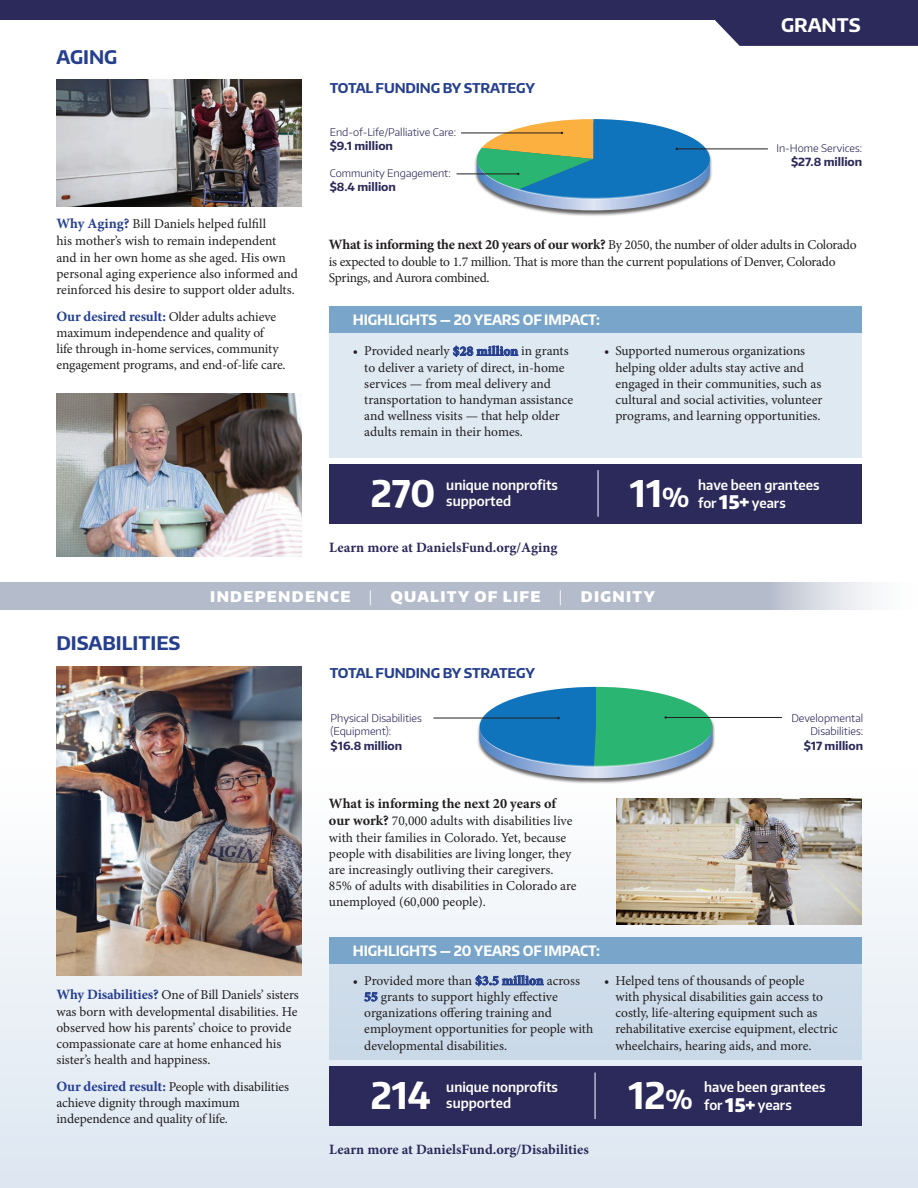
<style>
.page{position:relative;width:918px;height:1188px;background:#fff}
.page>*{position:absolute;margin:0;border:0;box-sizing:border-box;transform-origin:0 0}
.t1{font:700 36.75px "Encode Sans Narrow";color:#fff}
.t2{font:700 18.75px "Encode Sans";color:#253f8e}
.t3{font:700 18.75px "Encode Sans";color:#fff}
.t4{font:900 14.7px "Encode Sans";letter-spacing:.09em;color:#fff}
.t5{font:300 14.7px "Encode Sans";color:#fff}
.t6{font:700 14.25px "Minion Pro";letter-spacing:-.02em;color:#231f20}
.t7{font:700 14.25px "Minion Pro";color:#2c2a5a}
.t8{font:700 14.25px "Encode Sans";letter-spacing:-.01em;color:#fff;scale:.95 1}
.t9{font:700 14.25px "Minion Pro";color:#231f20}
.t10{font:13.5px/16.2px "Minion Pro";letter-spacing:-.005em;color:#231f20}
.t11{font:600 13.5px/16.2px "Encode Sans Narrow";color:#fff}
.t12{font:700 13.5px "Encode Sans";letter-spacing:-.01em;color:#253f8e}
.t13{font:700 11.25px "Encode Sans";color:#2c2a5a}
.t14{font:300 10.5px/13.8px "Encode Sans";color:#2c2a5a;text-align:right}
.s1{font-weight:700;font-size:14.25px;color:#253f8e}
.s2{font-weight:400;font-size:13.5px}
.s3{font-weight:700;color:#253f8e}
.s4{font-size:26.25px}
.s5{font-weight:900;font-size:18.75px}
.s6{font-weight:300}
.s7{font-weight:700;font-size:14.25px}
</style>
<div class="page">
<div style="left:0;top:766px;width:918px;height:422px;background:linear-gradient(to bottom,#fefefd,#dce5f0)"></div>
<div style="left:329px;top:962px;width:533px;height:98px;background:#cddbe9"></div>
<div style="left:329px;top:1067px;width:533px;height:59px;background:#2c2a5a"></div>
<div style="left:329px;top:938px;width:533px;height:26px;background:#78a5c9"></div>
<hr style="left:595px;top:1073px;width:1px;height:46px;background:#fff">
<div style="left:329px;top:331px;width:533px;height:126px;background:#dfe9f2"></div>
<div style="left:329px;top:464px;width:533px;height:60px;background:#2c2a5a"></div>
<div style="left:329px;top:307px;width:533px;height:26px;background:#78a5c9"></div>
<hr style="left:598px;top:470px;width:1px;height:47px;background:#fff">
<img style="left:56px;top:79px;width:246px;height:127px">
<img style="left:56px;top:394px;width:246px;height:162px">
<div style="left:0;top:582px;width:918px;height:28px;background:#b4bbca"></div>
<div style="left:474px;top:119px;width:239px;height:97px;background:#231f20;opacity:.7"></div>
<img style="left:56px;top:666px;width:246px;height:309px">
<img style="left:616px;top:799px;width:246px;height:125px">
<hr style="left:457px;top:174px;width:61px;height:1px;background:#231f20">
<hr style="left:461px;top:133px;width:101px;height:1px;background:#231f20">
<hr style="left:677px;top:149px;width:91px;height:1px;background:#231f20">
<svg style="left:469px;top:119px;width:241px;height:91px"></svg>
<div style="left:476px;top:687px;width:239px;height:97px;background:#231f20;opacity:.7"></div>
<hr style="left:433px;top:718px;width:126px;height:1px;background:#231f20">
<hr style="left:666px;top:717px;width:116px;height:1px;background:#231f20">
<svg style="left:479px;top:687px;width:233px;height:91px;background:#53a7ae"></svg>
<div style="left:0;top:0;width:918px;height:19px;background:#2c2a5a"></div>
<svg style="left:707px;top:19px;width:211px;height:27px;background:#403e69"></svg>
<h2 class="t2" style="left:56px;top:45px;width:62px">AGING</h2>
<p class="t12" style="left:330px;top:79px;width:207px">TOTAL FUNDING BY STRATEGY</p>
<p class="t14" style="left:330px;top:125px;width:128px">End-of-Life/Palliative Care:</p>
<p class="t13" style="left:330px;top:138px;width:65px">$9.1 million</p>
<p class="t14" style="left:330px;top:166px;width:123px">Community Engagement:</p>
<p class="t13" style="left:330px;top:180px;width:68px">$8.4 million</p>
<h2 class="t3" style="left:781px;top:12px;width:81px">GRANTS</h2>
<p class="t14" style="left:776px;top:141px;width:87px">In-Home Services:</p>
<p class="t13" style="left:791px;top:155px;width:73px">$27.8 million</p>
<p class="t10" style="left:56px;top:216px;width:243px"><span class="s1">Why Aging?</span> Bill Daniels helped fulfill<br>his mother’s wish to remain independent and in her own home as she aged. His own personal aging experience also informed and reinforced his desire to support older adults.</p>
<p class="t10" style="left:56px;top:308px;width:231px"><span class="s1">Our desired result:</span> Older adults achieve maximum independence and quality of<br>life through in-home services, community engagement programs, and end-of-life care.</p>
<p class="t8" style="left:353px;top:311px;width:262px">HIGHLIGHTS — 20 YEARS OF IMPACT:</p>
<p class="t6" style="left:329px;top:235px;width:529px">What is informing the next 20 years of our work? <span class="s2">By 2050, the number of older adults in Colorado</span></p>
<p class="t10" style="left:329px;top:253px;width:508px">is expected to double to 1.7 million. That is more than the current populations of Denver, Colorado<br>Springs, and Aurora combined.</p>
<p class="t10" style="left:364px;top:343px;width:210px;text-indent:-11px">• Provided nearly <span class="s3">$28 million</span> in grants to deliver a variety of direct, in-home services — from meal delivery and transportation to handyman assistance and wellness visits — that help older adults remain in their homes.</p>
<p class="t10" style="left:615px;top:343px;width:209px;text-indent:-11px">• Supported numerous organizations helping older adults stay active and engaged in their communities, such as cultural and social activities, volunteer programs, and learning opportunities.</p>
<h1 class="t1" style="left:371px;top:469px;width:66px">270</h1>
<p class="t11" style="left:446px;top:476px;width:113px">unique nonprofits supported</p>
<h1 class="t1" style="left:630px;top:469px;width:61px">11<span class="s4">%</span></h1>
<p class="t11" style="left:698px;top:475px;width:123px;line-height:17.9px">have been grantees for <span class="s5">15+</span> years</p>
<p class="t7" style="left:329px;top:537px;width:230px">Learn more at DanielsFund.org/Aging</p>
<h2 class="t2" style="left:56px;top:631px;width:126px">DISABILITIES</h2>
<p class="t4" style="left:210px;top:587px;width:142px">INDEPENDENCE</p>
<p class="t5" style="left:369px;top:587px;width:5px">|</p>
<p class="t4" style="left:391px;top:587px;width:173px">QUALITY OF LIFE <span class="s6">|</span></p>
<p class="t4" style="left:581px;top:587px;width:75px">DIGNITY</p>
<p class="t12" style="left:330px;top:664px;width:207px">TOTAL FUNDING BY STRATEGY</p>
<p class="t14" style="left:331px;top:710px;width:93px;text-align:left">Physical Disabilities (Equipment):</p>
<p class="t13" style="left:331px;top:738px;width:73px">$16.8 million</p>
<p class="t9" style="left:329px;top:794px;width:229px">What is informing the next 20 years of</p>
<p class="t10" style="left:329px;top:813px;width:249px"><span class="s7">our work?</span> 70,000 adults with disabilities live with their families in Colorado. Yet, because people with disabilities are living longer, they are increasingly outliving their caregivers.<br>85% of adults with disabilities in Colorado are unemployed (60,000 people).</p>
<p class="t14" style="left:791px;top:710px;width:73px">Developmental<br>Disabilities:</p>
<p class="t13" style="left:804px;top:738px;width:61px">$17 million</p>
<p class="t10" style="left:56px;top:987px;width:244px"><span class="s1">Why Disabilities?</span> One of Bill Daniels’ sisters was born with developmental disabilities. He observed how his parents’ choice to provide compassionate care at home enhanced his sister’s health and happiness.</p>
<p class="t10" style="left:56px;top:1079px;width:234px"><span class="s1">Our desired result:</span> People with disabilities achieve dignity through maximum independence and quality of life.</p>
<p class="t8" style="left:353px;top:942px;width:262px">HIGHLIGHTS — 20 YEARS OF IMPACT:</p>
<p class="t10" style="left:364px;top:973px;width:230px;text-indent:-11px">• Provided more than <span class="s3">$3.5 million</span> across <span class="s3">55</span> grants to support highly effective organizations offering training and employment opportunities for people with developmental disabilities.</p>
<p class="t10" style="left:615px;top:973px;width:224px;text-indent:-11px">• Helped tens of thousands of people<br>with physical disabilities gain access to costly, life-altering equipment such as rehabilitative exercise equipment, electric wheelchairs, hearing aids, and more.</p>
<h1 class="t1" style="left:371px;top:1071px;width:62px">214</h1>
<p class="t11" style="left:446px;top:1079px;width:113px">unique nonprofits supported</p>
<h1 class="t1" style="left:628px;top:1071px;width:66px">12<span class="s4">%</span></h1>
<p class="t11" style="left:704px;top:1078px;width:123px;line-height:17.9px">have been grantees for <span class="s5">15+</span> years</p>
<p class="t7" style="left:329px;top:1140px;width:261px">Learn more at DanielsFund.org/Disabilities</p>
</div>
